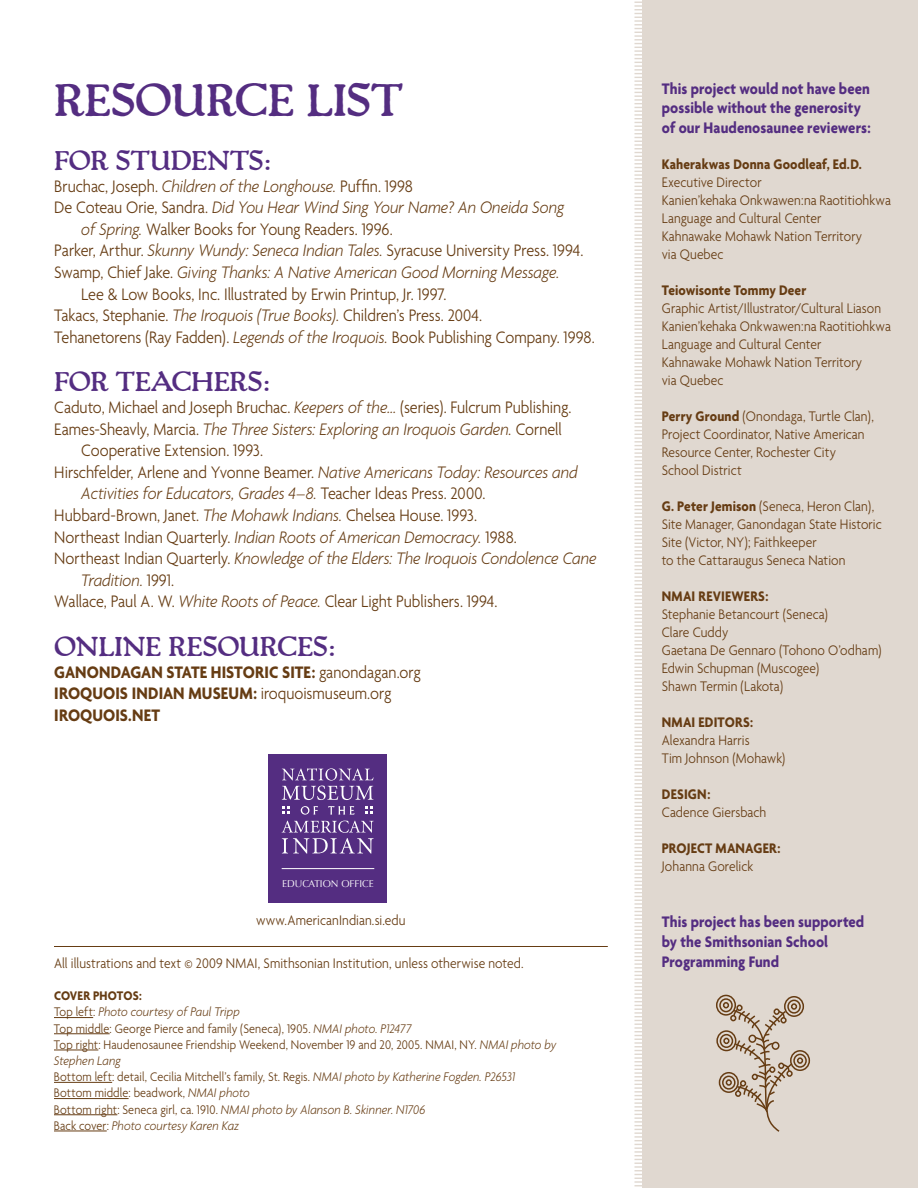
<style>
.page{position:relative;width:918px;height:1188px;background:#fff}
.page>*{position:absolute;margin:0;border:0;box-sizing:border-box;transform-origin:0 0}
.t1{font:700 45px "Packard";letter-spacing:-.005em;color:#542d81}
.t2{font:700 27px "Packard";color:#542d81}
.t3{font:300 18px "Agenda";letter-spacing:-.005em;color:#663c13;scale:.9 1}
.t4{font:italic 300 18px "Agenda";color:#663c13;scale:.9 1}
.t5{font:700 18px/21.6px "Agenda";letter-spacing:.005em;color:#663c13;scale:.9 1}
.t6{font:700 16.5px/19.8px "Agenda";letter-spacing:.005em;color:#542d81;scale:.9 1}
.t7{font:300 15px/18px "Agenda";letter-spacing:.005em;color:#663c13;scale:.9 1}
.t8{font:700 15px "Agenda";letter-spacing:.01em;color:#663c13;scale:.9 1}
.t9{font:300 13.5px/16.2px "Agenda";letter-spacing:.01em;color:#663c13;scale:.9 1}
.t10{font:9.9px "Optima";color:#fff}
.s1{font-style:italic}
.s2{font-style:normal}
.s3{font-weight:300}
.s4{font-weight:700}
</style>
<div class="page">
<div style="left:642px;top:0;width:276px;height:1188px;background:#e0d8d0"></div>
<svg style="left:634px;top:1px;width:8px;height:1186px"></svg>
<div style="left:716px;top:995px;width:20px;height:21px;border:2px solid #663c13;border-radius:50%"></div>
<div style="left:719px;top:998px;width:14px;height:14px;border:2px solid #663c13;border-radius:50%"></div>
<div style="left:784px;top:996px;width:20px;height:21px;border:2px solid #663c13;border-radius:50%"></div>
<div style="left:787px;top:1000px;width:14px;height:14px;border:2px solid #663c13;border-radius:50%"></div>
<div style="left:791px;top:1003px;width:6px;height:7px;border:2px solid #663c13;border-radius:50%"></div>
<div style="left:716px;top:1030px;width:20px;height:21px;border:2px solid #663c13;border-radius:50%"></div>
<div style="left:720px;top:1034px;width:13px;height:14px;border:2px solid #663c13;border-radius:50%"></div>
<div style="left:719px;top:1072px;width:20px;height:21px;border:2px solid #663c13;border-radius:50%"></div>
<div style="left:722px;top:1076px;width:14px;height:14px;border:2px solid #663c13;border-radius:50%"></div>
<div style="left:790px;top:1050px;width:20px;height:21px;border:2px solid #663c13;border-radius:50%"></div>
<div style="left:793px;top:1054px;width:14px;height:14px;border:2px solid #663c13;border-radius:50%"></div>
<div style="left:797px;top:1057px;width:6px;height:7px;border:2px solid #663c13;border-radius:50%"></div>
<svg style="left:723px;top:1002px;width:70px;height:130px"></svg>
<hr style="left:54px;top:1017px;width:39px;height:1px;background:#663c13">
<hr style="left:54px;top:1034px;width:56px;height:1px;background:#663c13">
<hr style="left:54px;top:1050px;width:44px;height:1px;background:#663c13">
<hr style="left:54px;top:1082px;width:58px;height:1px;background:#663c13">
<hr style="left:54px;top:1098px;width:75px;height:1px;background:#663c13">
<hr style="left:54px;top:1115px;width:63px;height:1px;background:#663c13">
<hr style="left:54px;top:1131px;width:53px;height:1px;background:#663c13">
<hr style="left:54px;top:946px;width:554px;height:1px;background:#663c13">
<div style="left:269px;top:755px;width:118px;height:148px;background:#542d81"></div>
<svg style="left:282px;top:768px;width:92px;height:32px"></svg>
<svg style="left:282px;top:821px;width:92px;height:33px"></svg>
<svg style="left:301px;top:806px;width:17px;height:9px"></svg>
<svg style="left:328px;top:806px;width:27px;height:9px"></svg>
<svg style="left:283px;top:806px;width:7px;height:8px"></svg>
<svg style="left:365px;top:806px;width:8px;height:8px"></svg>
<hr style="left:282px;top:868px;width:92px;height:1px;background:#fff">
<h1 class="t1" style="left:54px;top:70px;width:350px">RESOURCE LIST</h1>
<h2 class="t2" style="left:54px;top:142px;width:218px">FOR STUDENTS:</h2>
<p class="t3" style="left:54px;top:175px;width:400px">Bruchac, Joseph. <span class="s1">Children of the Longhouse.</span> Puffin. 1998</p>
<p class="t4" style="left:54px;top:197px;width:568px"><span class="s2">De Coteau Orie, Sandra.</span> Did You Hear Wind Sing Your Name? An Oneida Song</p>
<p class="t3" style="left:81px;top:218px;width:348px"><span class="s1">of Spring.</span> Walker Books for Young Readers. 1996.</p>
<p class="t3" style="left:54px;top:240px;width:589px">Parker, Arthur. <span class="s1">Skunny Wundy: Seneca Indian Tales.</span> Syracuse University Press. 1994.</p>
<p class="t4" style="left:54px;top:262px;width:563px"><span class="s2">Swamp, Chief Jake.</span> Giving Thanks: A Native American Good Morning Message.</p>
<p class="t3" style="left:81px;top:283px;width:407px">Lee &amp; Low Books, Inc. Illustrated by Erwin Printup, Jr. 1997.</p>
<p class="t3" style="left:54px;top:305px;width:477px">Takacs, Stephanie. <span class="s1">The Iroquois (True Books).</span> Children’s Press. 2004.</p>
<p class="t3" style="left:54px;top:326px;width:602px">Tehanetorens (Ray Fadden). <span class="s1">Legends of the Iroquois.</span> Book Publishing Company. 1998.</p>
<h2 class="t2" style="left:54px;top:364px;width:217px">FOR TEACHERS:</h2>
<p class="t3" style="left:54px;top:397px;width:576px">Caduto, Michael and Joseph Bruchac. <span class="s1">Keepers of the…</span> (series). Fulcrum Publishing.</p>
<p class="t4" style="left:54px;top:418px;width:566px"><span class="s2">Eames-Sheavly, Marcia.</span> The Three Sisters: Exploring an Iroquois Garden. <span class="s2">Cornell</span></p>
<p class="t3" style="left:81px;top:440px;width:204px">Cooperative Extension. 1993.</p>
<p class="t3" style="left:54px;top:461px;width:583px">Hirschfelder, Arlene and Yvonne Beamer. <span class="s1">Native Americans Today: Resources and</span></p>
<p class="t4" style="left:81px;top:483px;width:451px">Activities for Educators, Grades 4–8. <span class="s2">Teacher Ideas Press. 2000.</span></p>
<p class="t3" style="left:54px;top:505px;width:471px">Hubbard-Brown, Janet. <span class="s1">The Mohawk Indians.</span> Chelsea House. 1993.</p>
<p class="t4" style="left:54px;top:526px;width:516px"><span class="s2">Northeast Indian Quarterly.</span> Indian Roots of American Democracy. <span class="s2">1988.</span></p>
<p class="t4" style="left:54px;top:548px;width:604px"><span class="s2">Northeast Indian Quarterly.</span> Knowledge of the Elders: The Iroquois Condolence Cane</p>
<p class="t4" style="left:81px;top:570px;width:105px">Tradition. <span class="s2">1991.</span></p>
<p class="t3" style="left:54px;top:591px;width:494px">Wallace, Paul A. W. <span class="s1">White Roots of Peace.</span> Clear Light Publishers. 1994.</p>
<h2 class="t2" style="left:54px;top:628px;width:282px">ONLINE RESOURCES:</h2>
<p class="t5" style="left:54px;top:661px;width:409px">GANONDAGAN STATE HISTORIC SITE: <span class="s3">ganondagan.org<br></span>IROQUOIS INDIAN MUSEUM: <span class="s3">iroquoismuseum.org<br></span>IROQUOIS.NET</p>
<p class="t10" style="left:282px;top:878px;width:93px">EDUCATION OFFICE</p>
<p class="t7" style="left:256px;top:911px;width:168px">www.AmericanIndian.si.edu</p>
<p class="t6" style="left:662px;top:78px;width:234px">This project would not have been possible without the generosity of our Haudenosaunee reviewers:</p>
<p class="t8" style="left:662px;top:155px;width:224px">Kaherakwas Donna Goodleaf, Ed.D.</p>
<p class="t7" style="left:662px;top:173px;width:256px">Executive Director<br>Kanien’kehaka Onkwawen:na Raotitiohkwa<br>Language and Cultural Center<br>Kahnawake Mohawk Nation Territory<br>via Quebec</p>
<p class="t8" style="left:662px;top:281px;width:162px">Teiowisonte Tommy Deer</p>
<p class="t7" style="left:662px;top:299px;width:256px">Graphic Artist/Illustrator/Cultural Liason Kanien’kehaka Onkwawen:na Raotitiohkwa Language and Cultural Center<br>Kahnawake Mohawk Nation Territory<br>via Quebec</p>
<p class="t7" style="left:662px;top:407px;width:237px"><span class="s4">Perry Ground</span> (Onondaga, Turtle Clan),<br>Project Coordinator, Native American<br>Resource Center, Rochester City<br>School District</p>
<p class="t7" style="left:662px;top:497px;width:246px"><span class="s4">G. Peter Jemison</span> (Seneca, Heron Clan), Site Manager, Ganondagan State Historic Site (Victor, NY); Faithkeeper<br>to the Cattaraugus Seneca Nation</p>
<p class="t8" style="left:662px;top:587px;width:120px">NMAI REVIEWERS:</p>
<p class="t7" style="left:662px;top:605px;width:246px">Stephanie Betancourt (Seneca)<br>Clare Cuddy<br>Gaetana De Gennaro (Tohono O’odham)<br>Edwin Schupman (Muscogee)<br>Shawn Termin (Lakota)</p>
<p class="t8" style="left:662px;top:713px;width:103px">NMAI EDITORS:</p>
<p class="t7" style="left:662px;top:731px;width:139px">Alexandra Harris<br>Tim Johnson (Mohawk)</p>
<p class="t8" style="left:662px;top:785px;width:56px">DESIGN:</p>
<p class="t7" style="left:662px;top:803px;width:118px">Cadence Giersbach</p>
<p class="t8" style="left:662px;top:839px;width:133px">PROJECT MANAGER:</p>
<p class="t7" style="left:662px;top:857px;width:103px">Johanna Gorelick</p>
<p class="t6" style="left:662px;top:911px;width:226px">This project has been supported by the Smithsonian School</p>
<p class="t7" style="left:54px;top:954px;width:523px">All illustrations and text © 2009 NMAI, Smithsonian Institution, unless otherwise noted.</p>
<p class="t6" style="left:662px;top:951px;width:132px">Programming Fund</p>
<p class="t9" style="left:54px;top:988px;width:560px"><span class="s4">COVER PHOTOS:<br></span>Top left: <span class="s1">Photo courtesy of Paul Tripp<br></span>Top middle: George Pierce and family (Seneca), 1905. <span class="s1">NMAI photo. P12477<br></span>Top right: Haudenosaunee Friendship Weekend, November 19 and 20, 2005. NMAI, NY. <span class="s1">NMAI photo by Stephen Lang<br></span>Bottom left: detail, Cecilia Mitchell’s family, St. Regis. <span class="s1">NMAI photo by Katherine Fogden. P26531<br></span>Bottom middle: beadwork, <span class="s1">NMAI photo<br></span>Bottom right: Seneca girl, ca. 1910. <span class="s1">NMAI photo by Alanson B. Skinner. N1706<br></span>Back cover: <span class="s1">Photo courtesy Karen Kaz</span></p>
</div>
